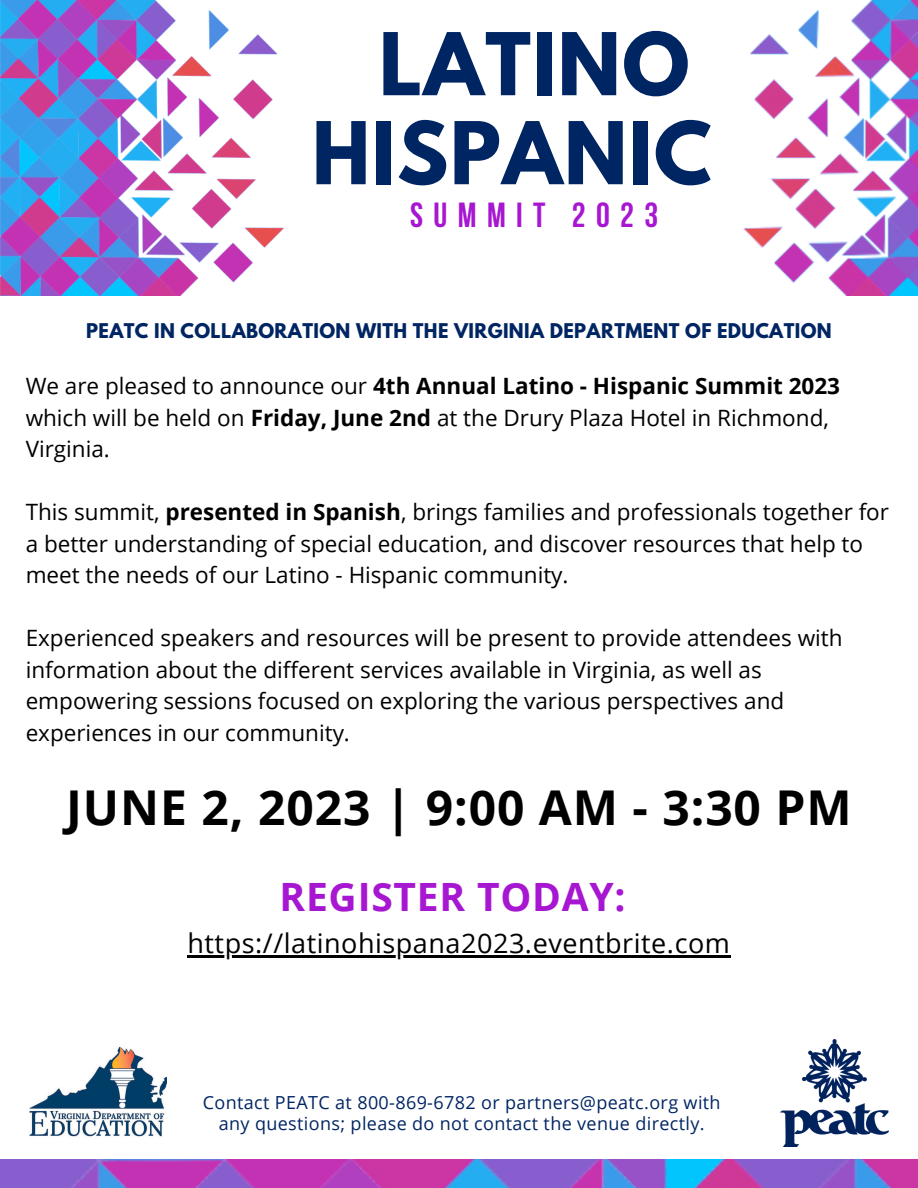
<style>
.page{position:relative;width:918px;height:1188px;background:#fff}
.page>*{position:absolute;margin:0;border:0;box-sizing:border-box;transform-origin:0 0}
.t1{font:700 76.65px/88.9px "League Spartan";letter-spacing:.02em;color:#002563;text-align:center}
.t2{font:700 48px "Open Sans";letter-spacing:.02em;color:#000}
.t3{font:700 39px "Open Sans";letter-spacing:.02em;color:#a716d1}
.t4{font:700 34.8px "Bebas Neue";letter-spacing:.3em;color:#a716d1}
.t5{font:27px "Open Sans";letter-spacing:.02em;color:#000}
.t6{font:22.5px/31.5px "Open Sans";color:#000}
.t7{font:18px/20.2px "Open Sans";letter-spacing:.02em;color:#002563;text-align:center}
.t8{font:700 18px "League Spartan";letter-spacing:.02em;color:#002563}
.s1{font-weight:700}
</style>
<div class="page">
<img style="left:0;top:0;width:284px;height:296px">
<img style="left:743px;top:0;width:175px;height:296px">
<img style="left:0;top:1160px;width:918px;height:28px">
<hr style="left:187px;top:956px;width:544px;height:2px;background:#000">
<img style="left:781px;top:1040px;width:108px;height:106px">
<img style="left:29px;top:1046px;width:138px;height:91px">
<h1 class="t1" style="left:312px;top:30px;width:401px">LATINO<br>HISPANIC</h1>
<h1 class="t4" style="left:410px;top:201px;width:250px">SUMMIT 2023</h1>
<h2 class="t8" style="left:86px;top:322px;width:747px">PEATC IN COLLABORATION WITH THE VIRGINIA DEPARTMENT OF EDUCATION</h2>
<p class="t6" style="left:26px;top:370px;width:816px">We are pleased to announce our <span class="s1">4th Annual Latino - Hispanic Summit 2023 </span>which will be held on <span class="s1">Friday, June 2nd</span> at the Drury Plaza Hotel in Richmond,<br>Virginia.</p>
<p class="t6" style="left:26px;top:496px;width:865px">This summit, <span class="s1">presented in Spanish</span>, brings families and professionals together for a better understanding of special education, and discover resources that help to meet the needs of our Latino - Hispanic community.</p>
<p class="t6" style="left:26px;top:622px;width:818px">Experienced speakers and resources will be present to provide attendees with information about the different services available in Virginia, as well as empowering sessions focused on exploring the various perspectives and experiences in our community.</p>
<p class="t2" style="left:66px;top:773px;width:787px">JUNE 2, 2023 | 9:00 AM - 3:30 PM</p>
<p class="t3" style="left:280px;top:870px;width:348px">REGISTER TODAY:</p>
<p class="t5" style="left:187px;top:925px;width:544px">https://latinohispana2023.eventbrite.com</p>
<p class="t7" style="left:203px;top:1092px;width:519px">Contact PEATC at 800-869-6782 or partners@peatc.org with any questions; please do not contact the venue directly.</p>
</div>
